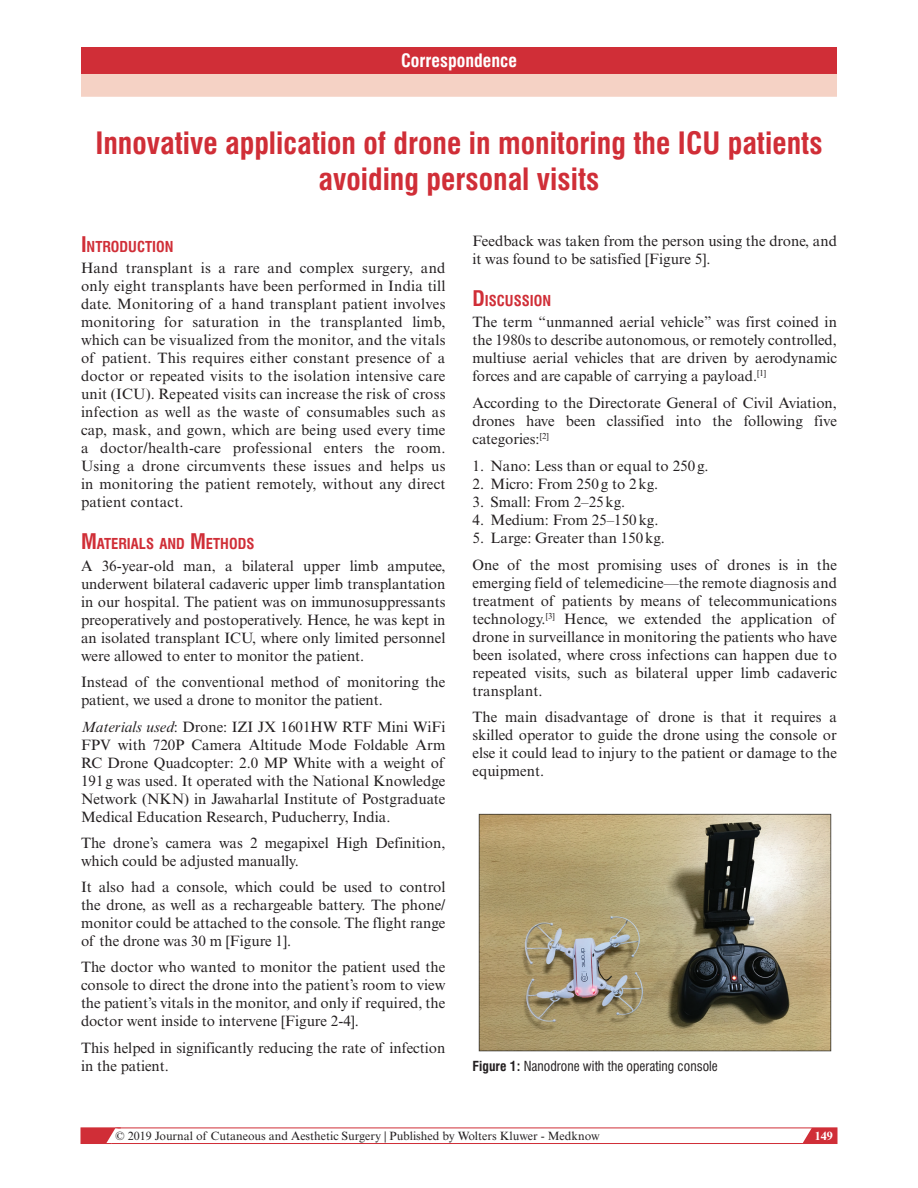
<style>
.page{position:relative;width:918px;height:1188px;background:#fff}
.page>*{position:absolute;margin:0;border:0;box-sizing:border-box;transform-origin:0 0}
.t1{font:700 condensed 30px/36px "Swiss 721 BT";color:#d02e37;text-align:center}
.t2{font:700 condensed 18px "Swiss 721 BT";color:#fff}
.t3{font:15px/18px "Times New Roman MT Std";color:#231f20;text-align:justify}
.t4{font:700 condensed 14.7px "Swiss 721 BT";color:#d02e37}
.t5{font:condensed 13.5px "Swiss 721 BT";color:#231f20}
.t6{font:12px "Times New Roman MT Std";color:#231f20}
.t7{font:700 12px "Times New Roman MT Std";color:#fff}
.s1{font-size:21px}
.s2{font-style:italic}
.s3{font-weight:700}
</style>
<div class="page">
<svg style="left:798px;top:1127px;width:39px;height:15px"></svg>
<div style="left:81px;top:1128px;width:756px;height:16px;border:1px solid #d02e37"></div>
<svg style="left:81px;top:1127px;width:40px;height:17px"></svg>
<div style="left:81px;top:47px;width:756px;height:27px;background:#d02e37"></div>
<div style="left:81px;top:74px;width:756px;height:23px;background:#f5d2c5"></div>
<img style="left:478px;top:813px;width:353px;height:239px">
<p class="t2" style="left:401px;top:50px;width:117px">Correspondence</p>
<h1 class="t1" style="left:95px;top:125px;width:729px">Innovative application of drone in monitoring the ICU patients avoiding personal visits</h1>
<p class="t4" style="left:81px;top:238px;width:94px"><span class="s1">I</span>NTRODUCTION</p>
<p class="t3" style="left:81px;top:259px;width:366px">Hand transplant is a rare and complex surgery, and only eight transplants have been performed in India till date. Monitoring of a hand transplant patient involves monitoring for saturation in the transplanted limb, which can be visualized from the monitor, and the vitals of patient. This requires either constant presence of a doctor or repeated visits to the isolation intensive care unit (ICU). Repeated visits can increase the risk of cross infection as well as the waste of consumables such as cap, mask, and gown, which are being used every time a doctor/health-care professional enters the room.<br>Using a drone circumvents these issues and helps us in monitoring the patient remotely, without any direct patient contact.</p>
<p class="t4" style="left:81px;top:535px;width:175px"><span class="s1">M</span>ATERIALS AND <span class="s1">M</span>ETHODS</p>
<p class="t3" style="left:81px;top:557px;width:366px">A 36-year-old man, a bilateral upper limb amputee, underwent bilateral cadaveric upper limb transplantation in our hospital. The patient was on immunosuppressants preoperatively and postoperatively. Hence, he was kept in an isolated transplant ICU, where only limited personnel were allowed to enter to monitor the patient.</p>
<p class="t3" style="left:81px;top:673px;width:366px">Instead of the conventional method of monitoring the patient, we used a drone to monitor the patient.</p>
<p class="t3" style="left:81px;top:718px;width:366px"><span class="s2">Materials used</span>: Drone: IZI JX 1601HW RTF Mini WiFi FPV with 720P Camera Altitude Mode Foldable Arm RC Drone Quadcopter: 2.0 MP White with a weight of 191g was used. It operated with the National Knowledge Network (NKN) in Jawaharlal Institute of Postgraduate Medical Education Research, Puducherry, India.</p>
<p class="t3" style="left:81px;top:834px;width:366px">The drone’s camera was 2 megapixel High Definition, which could be adjusted manually.</p>
<p class="t3" style="left:81px;top:878px;width:366px">It also had a console, which could be used to control the drone, as well as a rechargeable battery. The phone/ monitor could be attached to the console. The flight range of the drone was 30 m [Figure 1].</p>
<p class="t3" style="left:81px;top:958px;width:366px">The doctor who wanted to monitor the patient used the console to direct the drone into the patient’s room to view the patient’s vitals in the monitor, and only if required, the doctor went inside to intervene [Figure 2-4].</p>
<p class="t3" style="left:81px;top:1039px;width:366px">This helped in significantly reducing the rate of infection in the patient.</p>
<p class="t3" style="left:472px;top:232px;width:366px">Feedback was taken from the person using the drone, and it was found to be satisfied [Figure 5].</p>
<p class="t4" style="left:472px;top:292px;width:80px"><span class="s1">D</span>ISCUSSION</p>
<p class="t3" style="left:472px;top:313px;width:366px">The term “unmanned aerial vehicle” was first coined in the 1980s to describe autonomous, or remotely controlled, multiuse aerial vehicles that are driven by aerodynamic forces and are capable of carrying a payload.<sup>[1]</sup></p>
<p class="t3" style="left:472px;top:394px;width:366px">According to the Directorate General of Civil Aviation, drones have been classified into the following five categories:<sup>[2]</sup></p>
<p class="t3" style="left:472px;top:457px;width:238px">1. Nano: Less than or equal to 250g.</p>
<p class="t3" style="left:472px;top:475px;width:187px">2. Micro: From 250 g to 2kg.</p>
<p class="t3" style="left:472px;top:493px;width:154px">3. Small: From 2–25kg.</p>
<p class="t3" style="left:472px;top:511px;width:188px">4. Medium: From 25–150kg.</p>
<p class="t3" style="left:472px;top:524px;width:366px;line-height:27px">5. Large: Greater than 150kg.<br>One of the most promising uses of drones is in the</p>
<p class="t3" style="left:472px;top:574px;width:366px">emerging field of telemedicine—the remote diagnosis and treatment of patients by means of telecommunications technology.<sup>[3]</sup> Hence, we extended the application of drone in surveillance in monitoring the patients who have been isolated, where cross infections can happen due to repeated visits, such as bilateral upper limb cadaveric transplant.</p>
<p class="t3" style="left:473px;top:708px;width:366px">The main disadvantage of drone is that it requires a skilled operator to guide the drone using the console or else it could lead to injury to the patient or damage to the equipment.</p>
<p class="t5" style="left:473px;top:1058px;width:247px"><span class="s3">Figure 1:</span> Nanodrone with the operating console</p>
<p class="t6" style="left:116px;top:1129px;width:486px">© 2019 Journal of Cutaneous and Aesthetic Surgery | Published by Wolters Kluwer - Medknow</p>
<p class="t7" style="left:815px;top:1128px;width:19px">149</p>
</div>
